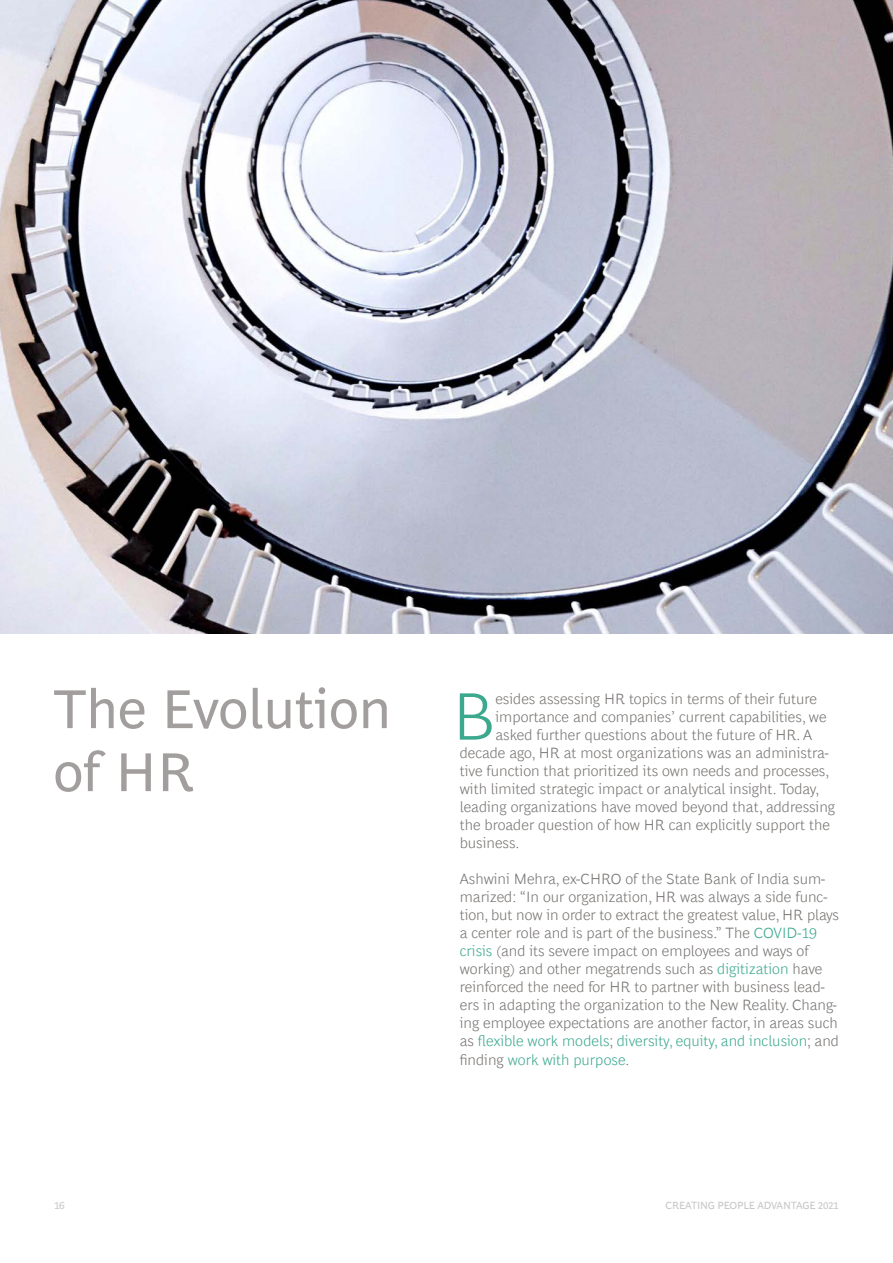
<style>
.page{position:relative;width:893px;height:1263px;background:#fff}
.page>*{position:absolute;margin:0;border:0;box-sizing:border-box;transform-origin:0 0}
.t1{font:300 68.1px "Henderson BCG Sans";color:#3ca98f}
.t2{font:55.5px/63px "Henderson BCG Sans";color:#a19e9d}
.t3{font:300 15px/18px "Henderson BCG Sans";color:#777472}
.t4{font:10.5px "Henderson BCG Sans";letter-spacing:-.02em;color:#cac7c7}
.s1{color:#3ca98f}
</style>
<div class="page">
<img style="left:0;top:0;width:893px;height:633px">
<h2 class="t2" style="left:54px;top:673px;width:339px">The Evolution of HR</h2>
<h1 class="t1" style="left:452px;top:666px;width:45px">B</h1>
<p class="t3" style="left:495px;top:688px;width:323px">esides assessing HR topics in terms of their future</p>
<p class="t3" style="left:495px;top:706px;width:333px">importance and companies’ current capabilities, we</p>
<p class="t3" style="left:495px;top:724px;width:318px">asked further questions about the future of HR. A</p>
<p class="t3" style="left:460px;top:742px;width:370px">decade ago, HR at most organizations was an administra-</p>
<p class="t3" style="left:460px;top:760px;width:371px">tive function that prioritized its own needs and processes,</p>
<p class="t3" style="left:460px;top:778px;width:361px">with limited strategic impact or analytical insight. Today,</p>
<p class="t3" style="left:460px;top:796px;width:377px">leading organizations have moved beyond that, addressing</p>
<p class="t3" style="left:460px;top:814px;width:372px">the broader question of how HR can explicitly support the</p>
<p class="t3" style="left:460px;top:832px;width:61px">business.</p>
<p class="t3" style="left:460px;top:869px;width:381px">Ashwini Mehra, ex-CHRO of the State Bank of India sum&shy;marized: “In our organization, HR was always a side func&shy;tion, but now in order to extract the greatest value, HR plays a center role and is part of the business.” The <span class="s1">COVID-19 crisis</span> (and its severe impact on employees and ways of working) and other megatrends such as <span class="s1">digitization</span> have reinforced the need for HR to partner with business lead&shy;ers in adapting the organization to the New Reality. Chang&shy;ing employee expectations are another factor, in areas such as <span class="s1">flexible work models</span>; <span class="s1">diversity, equity, and inclusion</span>; and finding <span class="s1">work with purpose</span>.</p>
<p class="t4" style="left:54px;top:1198px;width:12px">16</p>
<p class="t4" style="left:666px;top:1198px;width:175px">CREATING PEOPLE ADVANTAGE 2021</p>
</div>
